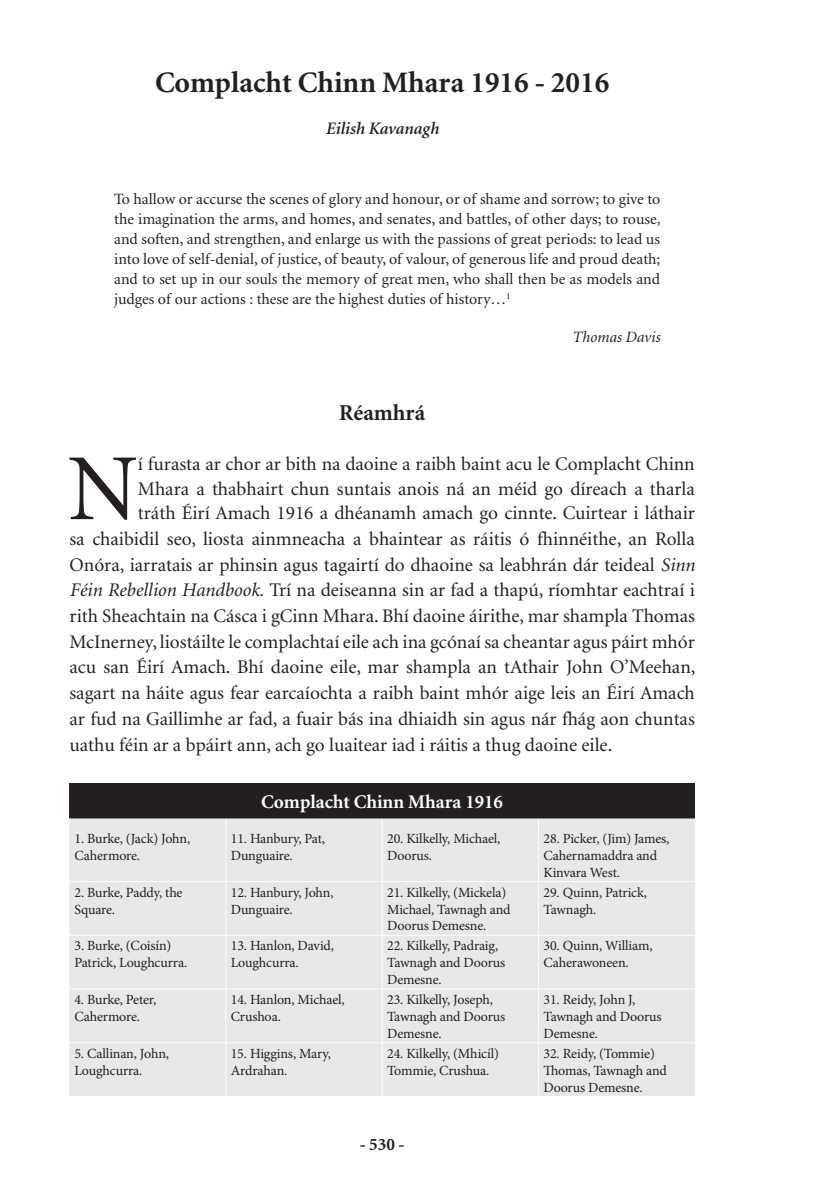
<style>
.page{position:relative;width:819px;height:1191px;background:#fff}
.page>*{position:absolute;margin:0;border:0;box-sizing:border-box;transform-origin:0 0}
.t1{font:94.67px "Minion";color:#231f20}
.t2{font:700 29.75px "Minion";color:#231f20}
.t3{font:700 22.75px "Minion";color:#231f20}
.t4{font:19.25px "Minion";color:#231f20}
.t5{font:700 19.25px "Minion";color:#fff}
.t6{font:italic 600 17.5px "Minion";color:#231f20}
.t7{font:700 17.5px "Minion";color:#231f20}
.t8{font:15.75px/20.1px "Minion";color:#231f20;text-align:justify}
.t9{font:italic 15.75px "Minion";color:#231f20}
.t10{font:14px/16.8px "Minion Pro";letter-spacing:-.01em;color:#231f20}
.s1{font-style:italic}
</style>
<div class="page">
<div style="left:69px;top:783px;width:625px;height:35px;background:#231f20"></div>
<div style="left:69px;top:818px;width:625px;height:278px;background:#e7e8e8"></div>
<hr style="left:225px;top:818px;width:1px;height:63px;background:#fff">
<hr style="left:382px;top:818px;width:1px;height:63px;background:#fff">
<hr style="left:538px;top:818px;width:1px;height:63px;background:#fff">
<hr style="left:225px;top:882px;width:1px;height:53px;background:#fff">
<hr style="left:382px;top:882px;width:1px;height:53px;background:#fff">
<hr style="left:538px;top:882px;width:1px;height:53px;background:#fff">
<hr style="left:225px;top:935px;width:1px;height:53px;background:#fff">
<hr style="left:382px;top:935px;width:1px;height:53px;background:#fff">
<hr style="left:538px;top:935px;width:1px;height:53px;background:#fff">
<hr style="left:225px;top:989px;width:1px;height:53px;background:#fff">
<hr style="left:382px;top:989px;width:1px;height:53px;background:#fff">
<hr style="left:538px;top:989px;width:1px;height:53px;background:#fff">
<hr style="left:225px;top:1043px;width:1px;height:53px;background:#fff">
<hr style="left:382px;top:1043px;width:1px;height:53px;background:#fff">
<hr style="left:538px;top:1043px;width:1px;height:53px;background:#fff">
<hr style="left:69px;top:881px;width:157px;height:1px;background:#fff">
<hr style="left:226px;top:881px;width:156px;height:1px;background:#fff">
<hr style="left:382px;top:881px;width:156px;height:1px;background:#fff">
<hr style="left:538px;top:881px;width:156px;height:1px;background:#fff">
<hr style="left:69px;top:935px;width:157px;height:1px;background:#fff">
<hr style="left:226px;top:935px;width:156px;height:1px;background:#fff">
<hr style="left:382px;top:935px;width:156px;height:1px;background:#fff">
<hr style="left:538px;top:935px;width:156px;height:1px;background:#fff">
<hr style="left:69px;top:988px;width:157px;height:1px;background:#fff">
<hr style="left:226px;top:988px;width:156px;height:1px;background:#fff">
<hr style="left:382px;top:988px;width:156px;height:1px;background:#fff">
<hr style="left:538px;top:988px;width:156px;height:1px;background:#fff">
<hr style="left:69px;top:1042px;width:157px;height:1px;background:#fff">
<hr style="left:226px;top:1042px;width:156px;height:1px;background:#fff">
<hr style="left:382px;top:1042px;width:156px;height:1px;background:#fff">
<hr style="left:538px;top:1042px;width:156px;height:1px;background:#fff">
<h2 class="t2" style="left:155px;top:67px;width:455px">Complacht Chinn Mhara 1916 - 2016</h2>
<p class="t6" style="left:325px;top:120px;width:115px">Eilish Kavanagh</p>
<p class="t8" style="left:114px;top:189px;width:548px">To hallow or accurse the scenes of glory and honour, or of shame and sorrow; to give to the imagination the arms, and homes, and senates, and battles, of other days; to rouse, and soften, and strengthen, and enlarge us with the passions of great periods: to lead us into love of self-denial, of justice, of beauty, of valour, of generous life and proud death; and to set up in our souls the memory of great men, who shall then be as models and judges of our actions : these are the highest duties of history…<sup>1</sup></p>
<p class="t9" style="left:572px;top:329px;width:89px">Thomas Davis</p>
<p class="t3" style="left:339px;top:401px;width:87px">Réamhrá</p>
<h1 class="t1" style="left:68px;top:442px;width:72px">N</h1>
<p class="t4" style="left:138px;top:454px;width:558px">í furasta ar chor ar bith na daoine a raibh baint acu le Complacht Chinn</p>
<p class="t4" style="left:138px;top:479px;width:558px">Mhara a thabhairt chun suntais anois ná an méid go díreach a tharla</p>
<p class="t4" style="left:138px;top:503px;width:558px">tráth Éirí Amach 1916 a dhéanamh amach go cinnte. Cuirtear i láthair</p>
<p class="t4" style="left:69px;top:529px;width:626px">sa chaibidil seo, liosta ainmneacha a bhaintear as ráitis ó fhinnéithe, an Rolla</p>
<p class="t4" style="left:69px;top:555px;width:627px">Onóra, iarratais ar phinsin agus tagairtí do dhaoine sa leabhrán dár teideal <span class="s1">Sinn</span></p>
<p class="t4" style="left:69px;top:580px;width:626px"><span class="s1">Féin Rebellion Handbook.</span> Trí na deiseanna sin ar fad a thapú, ríomhtar eachtraí i</p>
<p class="t4" style="left:69px;top:606px;width:627px">rith Sheachtain na Cásca i gCinn Mhara. Bhí daoine áirithe, mar shampla Thomas</p>
<p class="t4" style="left:69px;top:632px;width:627px">McInerney, liostáilte le complachtaí eile ach ina gcónaí sa cheantar agus páirt mhór</p>
<p class="t4" style="left:69px;top:658px;width:627px">acu san Éirí Amach. Bhí daoine eile, mar shampla an tAthair John O’Meehan,</p>
<p class="t4" style="left:69px;top:683px;width:627px">sagart na háite agus fear earcaíochta a raibh baint mhór aige leis an Éirí Amach</p>
<p class="t4" style="left:69px;top:709px;width:627px">ar fud na Gaillimhe ar fad, a fuair bás ina dhiaidh sin agus nár fhág aon chuntas</p>
<p class="t4" style="left:69px;top:735px;width:544px">uathu féin ar a bpáirt ann, ach go luaitear iad i ráitis a thug daoine eile.</p>
<p class="t5" style="left:261px;top:792px;width:243px">Complacht Chinn Mhara 1916</p>
<p class="t10" style="left:74px;top:830px;width:117px">1. Burke, (Jack) John,<br>Cahermore.</p>
<p class="t10" style="left:231px;top:830px;width:96px">11. Hanbury, Pat,<br>Dunguaire.</p>
<p class="t10" style="left:387px;top:830px;width:115px">20. Kilkelly, Michael,<br>Doorus.</p>
<p class="t10" style="left:543px;top:830px;width:127px">28. Picker, (Jim) James,<br>Cahernamaddra and<br>Kinvara West.</p>
<p class="t10" style="left:74px;top:884px;width:110px">2. Burke, Paddy, the<br>Square.</p>
<p class="t10" style="left:231px;top:884px;width:104px">12. Hanbury, John,<br>Dunguaire.</p>
<p class="t10" style="left:387px;top:884px;width:125px">21. Kilkelly, (Mickela)<br>Michael, Tawnagh and<br>Doorus Demesne.</p>
<p class="t10" style="left:543px;top:884px;width:105px">29. Quinn, Patrick,<br>Tawnagh.</p>
<p class="t10" style="left:74px;top:937px;width:114px">3. Burke, (Coisín)<br>Patrick, Loughcurra.</p>
<p class="t10" style="left:231px;top:937px;width:105px">13. Hanlon, David,<br>Loughcurra.</p>
<p class="t10" style="left:387px;top:937px;width:120px">22. Kilkelly, Padraig,<br>Tawnagh and Doorus<br>Demesne.</p>
<p class="t10" style="left:543px;top:937px;width:111px">30. Quinn, William,<br>Caherawoneen.</p>
<p class="t10" style="left:74px;top:991px;width:83px">4. Burke, Peter,<br>Cahermore.</p>
<p class="t10" style="left:231px;top:991px;width:115px">14. Hanlon, Michael,<br>Crushoa.</p>
<p class="t10" style="left:387px;top:991px;width:120px">23. Kilkelly, Joseph,<br>Tawnagh and Doorus<br>Demesne.</p>
<p class="t10" style="left:543px;top:991px;width:120px">31. Reidy, John J,<br>Tawnagh and Doorus<br>Demesne.</p>
<p class="t10" style="left:74px;top:1045px;width:96px">5. Callinan, John,<br>Loughcurra.</p>
<p class="t10" style="left:231px;top:1045px;width:102px">15. Higgins, Mary,<br>Ardrahan.</p>
<p class="t10" style="left:387px;top:1045px;width:113px">24. Kilkelly, (Mhicíl)<br>Tommie, Crushua.</p>
<p class="t10" style="left:543px;top:1045px;width:125px">32. Reidy, (Tommie)<br>Thomas, Tawnagh and<br>Doorus Demesne.</p>
<p class="t7" style="left:360px;top:1136px;width:46px">- 530 -</p>
</div>
